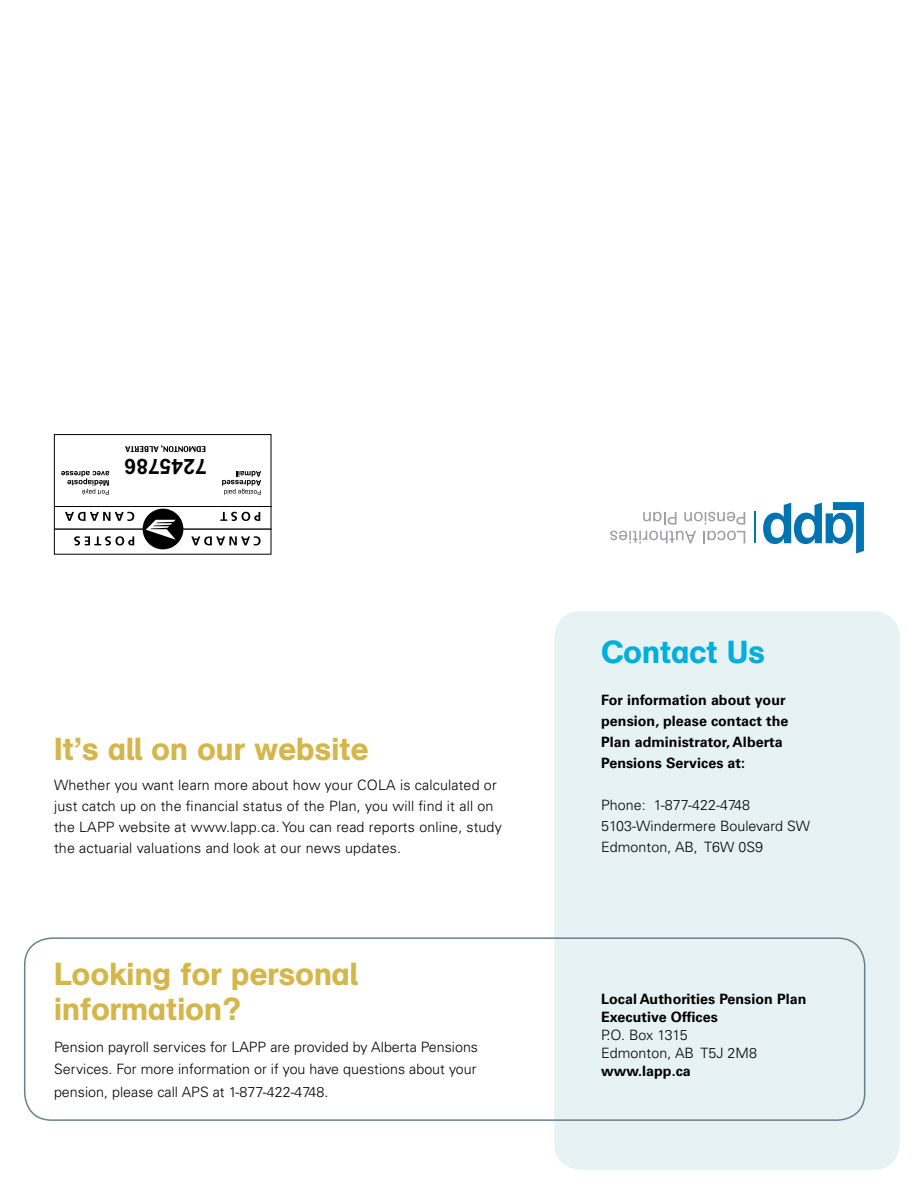
<style>
.page{position:relative;width:918px;height:1188px;background:#fff}
.page>*{position:absolute;margin:0;border:0;box-sizing:border-box;transform-origin:0 0}
.t1{font:31.5px/34.5px "AG Schoolbook Medium A";letter-spacing:.005em;color:#d4b64b}
.t2{font:31.5px "AG Schoolbook Medium A";letter-spacing:.005em;color:#00afdb}
.t3{font:700 21.15px "Arial";color:#000}
.t4{font:300 14.25px/21px "Univers";letter-spacing:.01em;color:#000}
.t5{font:700 14.25px/21px "Univers";letter-spacing:.005em;color:#000}
</style>
<div class="page">
<div style="left:554px;top:611px;width:346px;height:559px;background:#e7f2f4;border-radius:27px"></div>
<div style="left:24px;top:937px;width:841px;height:184px;border:2px solid #678090;border-radius:27px"></div>
<svg style="left:54px;top:434px;width:217px;height:121px"></svg>
<svg style="left:610px;top:531px;width:86px;height:12px"></svg>
<svg style="left:684px;top:512px;width:61px;height:13px"></svg>
<svg style="left:703px;top:531px;width:42px;height:12px"></svg>
<svg style="left:643px;top:512px;width:34px;height:13px"></svg>
<hr style="left:754px;top:512px;width:2px;height:31px;background:#0073b1">
<svg style="left:763px;top:502px;width:101px;height:52px"></svg>
<h2 class="t3" style="left:207px;top:478px;width:84px;rotate:-180deg">7245786</h2>
<h1 class="t1" style="left:54px;top:732px;width:316px">It’s all on our website</h1>
<p class="t4" style="left:54px;top:775px;width:449px">Whether you want learn more about how your COLA is calculated or just catch up on the financial status of the Plan, you will find it all on the LAPP website at www.lapp.ca. You can read reports online, study the actuarial valuations and look at our news updates.</p>
<h1 class="t1" style="left:54px;top:957px;width:305px">Looking for personal information?</h1>
<p class="t4" style="left:54px;top:1036px;width:426px;line-height:22.5px;text-align:justify">Pension payroll services for LAPP are provided by Alberta Pensions Services. For more information or if you have questions about your pension, please call APS at 1-877-422-4748.</p>
<h1 class="t2" style="left:601px;top:633px;width:165px">Contact Us</h1>
<p class="t5" style="left:601px;top:690px;width:189px">For information about your pension, please contact the<br>Plan administrator, Alberta<br>Pensions Services at:</p>
<p class="t4" style="left:601px;top:795px;width:210px">Phone: 1-877-422-4748<br>5103-Windermere Boulevard SW<br>Edmonton, AB, T6W 0S9</p>
<p class="t5" style="left:601px;top:990px;width:207px;line-height:18px">Local Authorities Pension Plan<br>Executive Offices</p>
<p class="t4" style="left:601px;top:1026px;width:157px;line-height:18px">P.O. Box 1315<br>Edmonton, AB T5J 2M8</p>
<p class="t5" style="left:601px;top:1060px;width:91px">www.lapp.ca</p>
</div>
